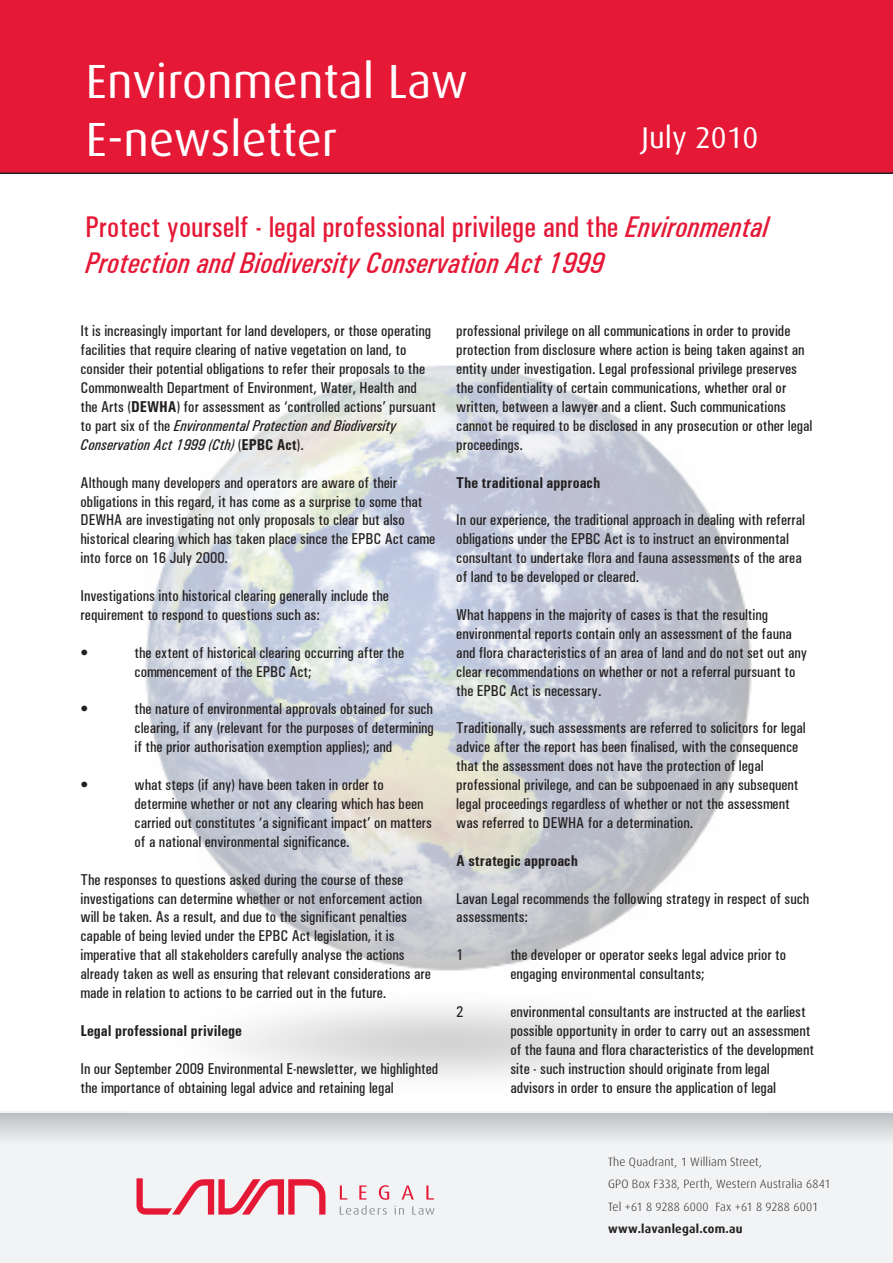
<style>
.page{position:relative;width:893px;height:1263px;background:#fff}
.page>*{position:absolute;margin:0;border:0;box-sizing:border-box;transform-origin:0 0}
.t1{font:48px/57.6px "Dax";color:#fff}
.t2{font:italic 500 30px/36px "Univers Condensed W1";color:#e51836}
.t3{font:30px "Dax";color:#fff}
.t4{font:500 15.75px/18.9px "Univers Condensed W1";color:#231f20}
.t5{font:700 15.75px "Univers Condensed W1";color:#231f20}
.t6{font:300 12px/22.5px "Dax";letter-spacing:.015em;color:#231f20}
.t7{font:700 12px "Dax";letter-spacing:.02em;color:#231f20}
.s1{font-style:normal}
.s2{font-weight:700}
.s3{font-style:italic}
</style>
<div class="page">
<div style="left:0;top:0;width:893px;height:174px;background:#e51836"></div>
<div style="left:0;top:1112px;width:893px;height:151px;background:#f2f3f4"></div>
<div style="left:0;top:1113px;width:893px;height:30px;background:linear-gradient(to bottom,#bdbfc2,#edeeef)"></div>
<svg style="left:402px;top:1185px;width:12px;height:14px"></svg>
<svg style="left:426px;top:1185px;width:8px;height:14px"></svg>
<svg style="left:136px;top:1178px;width:189px;height:36px"></svg>
<svg style="left:340px;top:1185px;width:49px;height:30px"></svg>
<svg style="left:395px;top:1206px;width:9px;height:8px"></svg>
<svg style="left:412px;top:1206px;width:23px;height:9px"></svg>
<img style="left:145px;top:365px;width:607px;height:713px">
<h1 class="t1" style="left:86px;top:53px;width:384px">Environmental Law<br>E-newsletter</h1>
<h2 class="t3" style="left:641px;top:121px;width:118px">July 2010</h2>
<h2 class="t2" style="left:85px;top:209px;width:685px"><span class="s1">Protect yourself - legal professional privilege and the</span> Environmental<br>Protection and Biodiversity Conservation Act 1999</h2>
<p class="t4" style="left:81px;top:322px;width:357px">It is increasingly important for land developers, or those operating facilities that require clearing of native vegetation on land, to consider their potential obligations to refer their proposals to the Commonwealth Department of Environment, Water, Health and the Arts (<span class="s2">DEWHA</span>) for assessment as ‘controlled actions’ pursuant to part six of the <span class="s3">Environmental Protection and Biodiversity Conservation Act 1999 (Cth)</span> (<span class="s2">EPBC Act</span>).</p>
<p class="t4" style="left:81px;top:473px;width:356px">Although many developers and operators are aware of their obligations in this regard, it has come as a surprise to some that DEWHA are investigating not only proposals to clear but also historical clearing which has taken place since the EPBC Act came into force on 16 July 2000.</p>
<p class="t4" style="left:81px;top:586px;width:310px">Investigations into historical clearing generally include the requirement to respond to questions such as:</p>
<p class="t4" style="left:81px;top:643px;width:9px">•</p>
<p class="t4" style="left:135px;top:643px;width:271px">the extent of historical clearing occurring after the commencement of the EPBC Act;</p>
<p class="t4" style="left:81px;top:700px;width:9px">•</p>
<p class="t4" style="left:135px;top:700px;width:301px;text-align:justify">the nature of environmental approvals obtained for such clearing, if any (relevant for the purposes of determining if the prior authorisation exemption applies); and</p>
<p class="t4" style="left:81px;top:775px;width:9px">•</p>
<p class="t4" style="left:135px;top:775px;width:299px">what steps (if any) have been taken in order to determine whether or not any clearing which has been carried out constitutes ‘a significant impact’ on matters of a national environmental significance.</p>
<p class="t4" style="left:81px;top:870px;width:352px">The responses to questions asked during the course of these investigations can determine whether or not enforcement action will be taken. As a result, and due to the significant penalties capable of being levied under the EPBC Act legislation, it is imperative that all stakeholders carefully analyse the actions already taken as well as ensuring that relevant considerations are made in relation to actions to be carried out in the future.</p>
<p class="t5" style="left:81px;top:1021px;width:163px">Legal professional privilege</p>
<p class="t4" style="left:81px;top:1059px;width:359px">In our September 2009 Environmental E-newsletter, we highlighted the importance of obtaining legal advice and retaining legal</p>
<p class="t4" style="left:456px;top:322px;width:358px">professional privilege on all communications in order to provide protection from disclosure where action is being taken against an entity under investigation. Legal professional privilege preserves the confidentiality of certain communications, whether oral or written, between a lawyer and a client. Such communications cannot be required to be disclosed in any prosecution or other legal proceedings.</p>
<p class="t5" style="left:456px;top:473px;width:145px">The traditional approach</p>
<p class="t4" style="left:456px;top:511px;width:350px">In our experience, the traditional approach in dealing with referral obligations under the EPBC Act is to instruct an environmental consultant to undertake flora and fauna assessments of the area of land to be developed or cleared.</p>
<p class="t4" style="left:456px;top:605px;width:352px">What happens in the majority of cases is that the resulting environmental reports contain only an assessment of the fauna and flora characteristics of an area of land and do not set out any clear recommendations on whether or not a referral pursuant to the EPBC Act is necessary.</p>
<p class="t4" style="left:456px;top:719px;width:351px">Traditionally, such assessments are referred to solicitors for legal advice after the report has been finalised, with the consequence that the assessment does not have the protection of legal professional privilege, and can be subpoenaed in any subsequent legal proceedings regardless of whether or not the assessment was referred to DEWHA for a determination.</p>
<p class="t5" style="left:456px;top:851px;width:123px">A strategic approach</p>
<p class="t4" style="left:456px;top:889px;width:354px">Lavan Legal recommends the following strategy in respect of such assessments:</p>
<p class="t4" style="left:456px;top:945px;width:9px">1</p>
<p class="t4" style="left:510px;top:945px;width:277px">the developer or operator seeks legal advice prior to engaging environmental consultants;</p>
<p class="t4" style="left:456px;top:1002px;width:9px">2</p>
<p class="t4" style="left:510px;top:1002px;width:305px">environmental consultants are instructed at the earliest possible opportunity in order to carry out an assessment of the fauna and flora characteristics of the development site - such instruction should originate from legal advisors in order to ensure the application of legal</p>
<p class="t6" style="left:608px;top:1151px;width:224px">The Quadrant, 1 William Street,<br>GPO Box F338, Perth, Western Australia 6841<br>Tel +61 8 9288 6000 Fax +61 8 9288 6001</p>
<p class="t7" style="left:608px;top:1222px;width:136px">www.lavanlegal.com.au</p>
</div>
